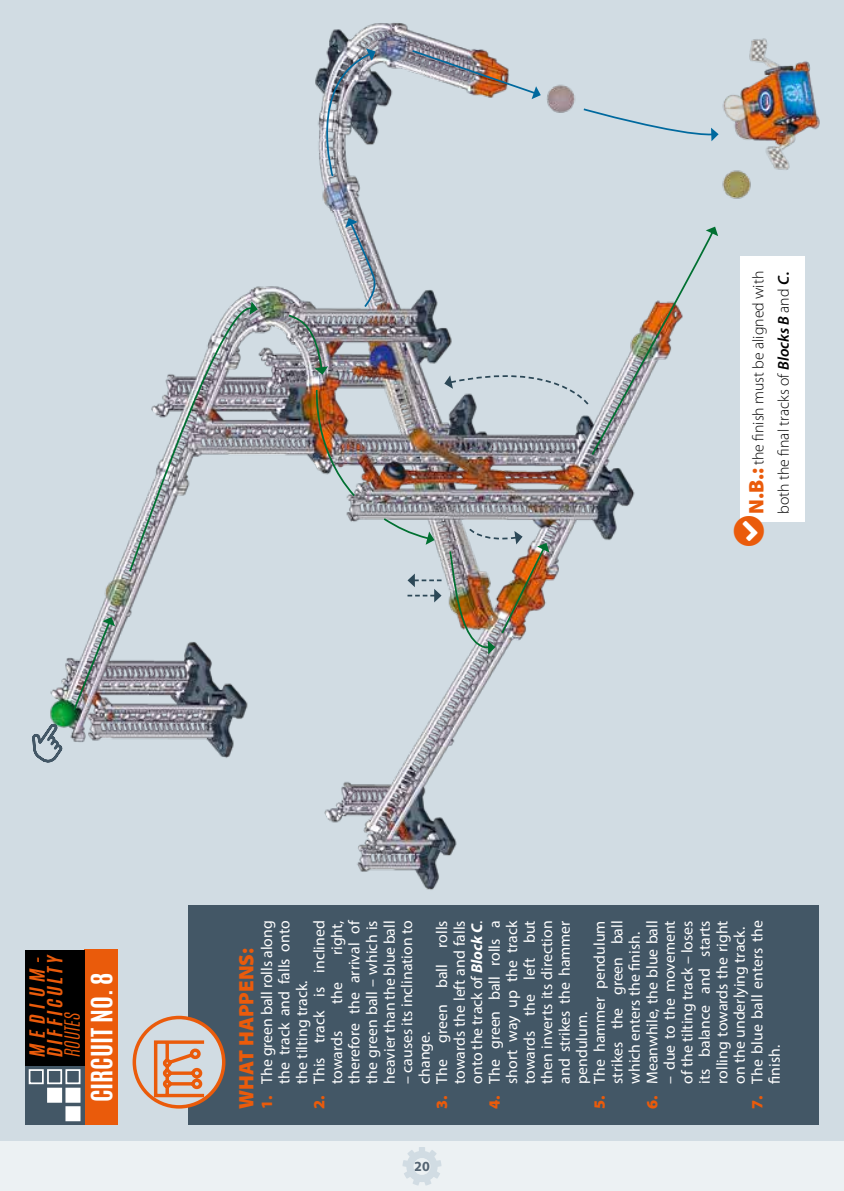
<style>
.page{position:relative;width:844px;height:1191px;background:#fff}
.page>*{position:absolute;margin:0;border:0;box-sizing:border-box;transform-origin:0 0}
.t1{font:700 24.5px "Antonio";color:#fff;scale:1.08 1}
.t2{font:900 21px "Myriad Pro";color:#ea5b0b}
.t3{font:italic 700 17.5px/17.5px "Antonio";color:#ea5b0b;scale:1.08 1}
.t4{font:italic 300 17.5px "Antonio";color:#ea5b0b;scale:1.08 1}
.t5{font:15.75px/17.5px "Myriad Pro";color:#fff;text-align:justify}
.t6{font:300 15.75px/25.2px "Myriad Pro";color:#000}
.t7{font:700 14px "Myriad Pro";color:#546472}
.s1{font-weight:900;font-size:21px;color:#ea5b0b}
.s2{font-weight:600;font-style:italic}
.s3{font-family:"Minion Pro";font-weight:400;font-size:21px}
.s4{font-weight:900;color:#ea5b0b}
.s5{font-weight:700;font-style:italic}
</style>
<div class="page">
<div style="left:0;top:0;width:843px;height:1191px;background:#d1dce3"></div>
<hr style="left:843px;top:0;width:1px;height:1191px;background:#d1dce3">
<div style="left:0;top:1141px;width:843px;height:50px;background:#ecf1f3"></div>
<div style="left:188px;top:905px;width:631px;height:220px;background:#435766"></div>
<div style="left:134px;top:1017px;width:90px;height:89px;background:#d1dce3;border-radius:50%"></div>
<div style="left:132px;top:1015px;width:93px;height:93px;border:4px solid #ea5b0b;border-radius:50%"></div>
<svg style="left:153px;top:1040px;width:52px;height:58px"></svg>
<div style="left:84px;top:949px;width:34px;height:176px;background:#ea5b0b"></div>
<img style="left:50px;top:22px;width:770px;height:868px">
<svg style="left:32px;top:718px;width:33px;height:46px"></svg>
<img style="left:72px;top:617px;width:43px;height:95px">
<img style="left:313px;top:388px;width:43px;height:110px">
<svg style="left:382px;top:516px;width:52px;height:29px"></svg>
<img style="left:448px;top:527px;width:101px;height:127px">
<svg style="left:444px;top:227px;width:274px;height:229px"></svg>
<svg style="left:407px;top:573px;width:34px;height:29px"></svg>
<svg style="left:345px;top:218px;width:32px;height:90px"></svg>
<svg style="left:306px;top:48px;width:69px;height:130px"></svg>
<img style="left:410px;top:49px;width:130px;height:50px">
<svg style="left:582px;top:108px;width:136px;height:33px"></svg>
<svg style="left:128px;top:301px;width:130px;height:272px"></svg>
<svg style="left:287px;top:313px;width:41px;height:61px;background:#959a9d"></svg>
<div style="left:25px;top:1065px;width:59px;height:60px;background:#435766"></div>
<div style="left:25px;top:949px;width:59px;height:116px;background:#000"></div>
<div style="left:65px;top:1106px;width:15px;height:15px;background:#fff;border:2px solid #fff"></div>
<div style="left:65px;top:1087px;width:15px;height:15px;background:#fff;border:2px solid #fff"></div>
<div style="left:47px;top:1087px;width:15px;height:15px;background:#fff;border:2px solid #fff"></div>
<div style="left:65px;top:1069px;width:15px;height:15px;border:2px solid #fff"></div>
<div style="left:47px;top:1069px;width:15px;height:15px;border:2px solid #fff"></div>
<div style="left:29px;top:1069px;width:15px;height:15px;border:2px solid #fff"></div>
<svg style="left:402px;top:1147px;width:39px;height:38px"></svg>
<svg style="left:733px;top:516px;width:30px;height:30px"></svg>
<p class="t6" style="left:745px;top:514px;width:244px;rotate:-90deg"><span class="s1">N.B.:</span> the finish must be aligned with both the final tracks of <span class="s2">Blocks B</span> and <span class="s2">C</span><span class="s3">.</span></p>
<p class="t3" style="left:29px;top:1058px;width:99px;rotate:-90deg">MEDIUM-<br>DIFFICULTY</p>
<p class="t4" style="left:61px;top:1058px;width:46px;rotate:-90deg">ROUTES</p>
<h1 class="t1" style="left:84px;top:1102px;width:122px;rotate:-90deg">CIRCUIT NO. 8</h1>
<p class="t5" style="left:328px;top:1083px;width:165px;text-indent:128px;rotate:-90deg">right, therefore the arrival of the green ball – which is heavier than the blue ball</p>
<p class="t5" style="left:398px;top:1083px;width:165px;rotate:-90deg">– causes its inclination to change.</p>
<p class="t5" style="left:433px;top:1083px;width:165px;text-indent:-25px;rotate:-90deg"><span class="s4">3.</span> The green ball rolls towards the left and falls onto the track of <span class="s5">Block C</span>.</p>
<p class="t5" style="left:485px;top:1083px;width:165px;text-indent:-25px;rotate:-90deg"><span class="s4">4.</span> The green ball rolls a short way up the track towards the left but then inverts its direction and strikes the hammer pendulum.</p>
<p class="t5" style="left:590px;top:1083px;width:165px;text-indent:-25px;rotate:-90deg"><span class="s4">5.</span> The hammer pendulum strikes the green ball which enters the finish.</p>
<p class="t5" style="left:643px;top:1108px;width:190px;rotate:-90deg"><span class="s4">6.</span> Meanwhile, the blue ball</p>
<p class="t5" style="left:660px;top:1083px;width:165px;rotate:-90deg">– due to the movement of the tilting track – loses its balance and starts rolling towards the right on the underlying track.</p>
<p class="t5" style="left:748px;top:1083px;width:165px;text-indent:-25px;rotate:-90deg"><span class="s4">7.</span> The blue ball enters the finish.</p>
<p class="t5" style="left:258px;top:1083px;width:165px;text-indent:-25px;rotate:-90deg"><span class="s4">1.</span> The green ball rolls along the track and falls onto the tilting track.</p>
<p class="t5" style="left:310px;top:1083px;width:165px;text-indent:-25px;rotate:-90deg"><span class="s4">2.</span> This track is inclined towards</p>
<h2 class="t2" style="left:234px;top:1108px;width:162px;rotate:-90deg">WHAT HAPPENS:</h2>
<p class="t5" style="left:328px;top:1004px;width:23px;rotate:-90deg">the</p>
<p class="t7" style="left:414px;top:1157px;width:17px">20</p>
</div>
